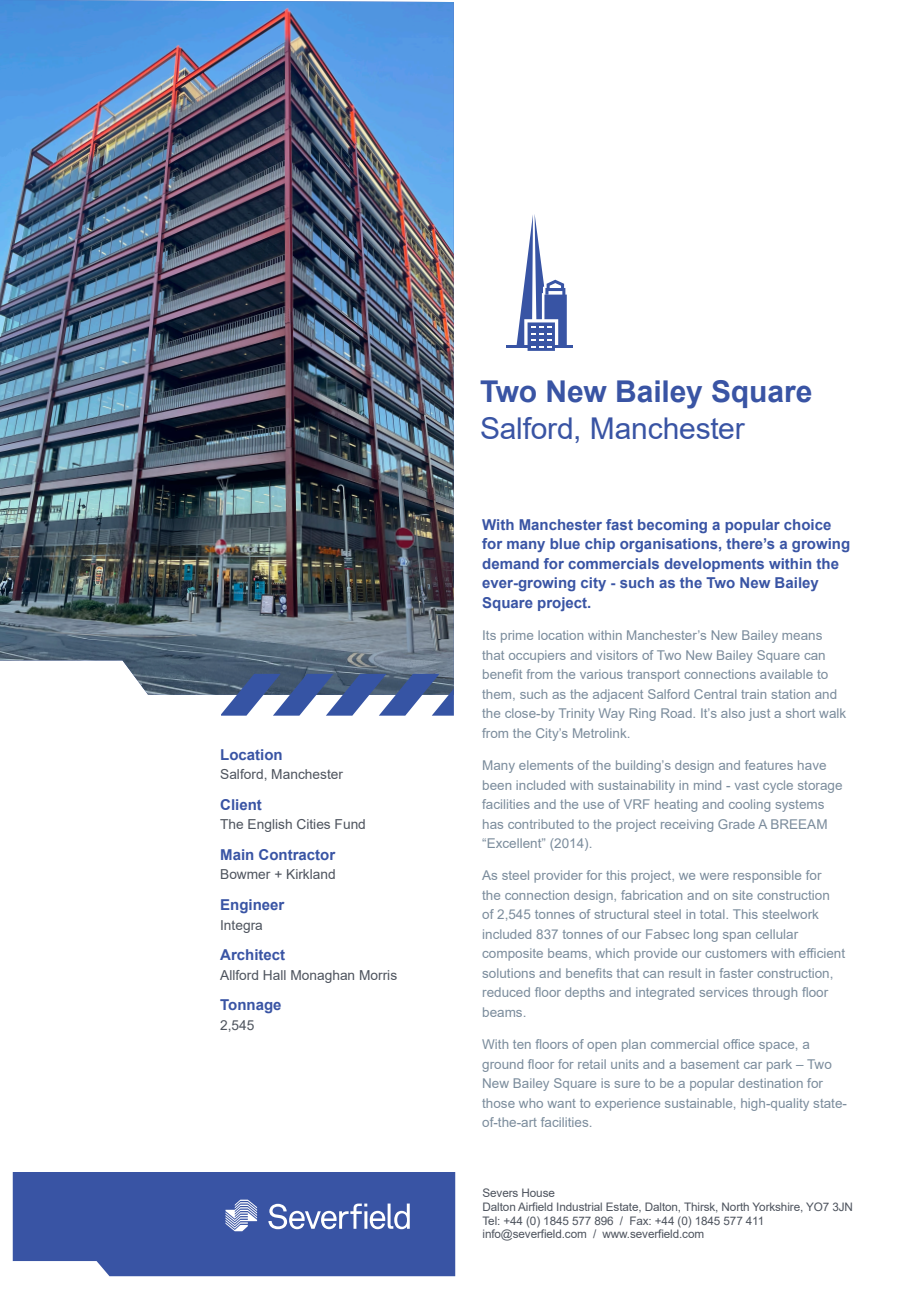
<style>
.page{position:relative;width:919px;height:1289px;background:#fff}
.page>*{position:absolute;margin:0;border:0;box-sizing:border-box;transform-origin:0 0}
.t1{font:700 30px "Arial";letter-spacing:-.005em;color:#3954a4}
.t2{font:30px "Arial";letter-spacing:-.01em;color:#3954a4}
.t3{font:700 15px/19.5px "Arial";color:#3954a4}
.t4{font:13.8px "Arial";color:#4e545e}
.t5{font:13.5px/19.5px "Arial";color:#7b8c9c}
.t6{font:11.7px/13.6px "Arial";letter-spacing:-.01em;color:#4e545e}
</style>
<div class="page">
<img style="left:0;top:0;width:454px;height:694px">
<svg style="left:13px;top:1172px;width:442px;height:104px;background:#465faa"></svg>
<svg style="left:221px;top:674px;width:233px;height:41px"></svg>
<hr style="left:506px;top:345px;width:67px;height:3px;background:#3854a4">
<svg style="left:516px;top:214px;width:50px;height:137px"></svg>
<p class="t3" style="left:220px;top:744px;width:64px">Location</p>
<p class="t4" style="left:220px;top:764px;width:124px">Salford, Manchester</p>
<p class="t3" style="left:220px;top:795px;width:43px">Client</p>
<p class="t4" style="left:220px;top:815px;width:147px">The English Cities Fund</p>
<p class="t3" style="left:220px;top:845px;width:117px">Main Contractor</p>
<p class="t4" style="left:220px;top:865px;width:117px">Bowmer + Kirkland</p>
<p class="t3" style="left:220px;top:895px;width:66px">Engineer</p>
<p class="t4" style="left:220px;top:915px;width:44px">Integra</p>
<p class="t3" style="left:220px;top:945px;width:67px">Architect</p>
<p class="t4" style="left:220px;top:965px;width:178px">Allford Hall Monaghan Morris</p>
<p class="t3" style="left:220px;top:995px;width:63px">Tonnage</p>
<p class="t4" style="left:220px;top:1015px;width:36px">2,545</p>
<p class="t1" style="left:480px;top:370px;width:334px">Two New Bailey Square</p>
<p class="t2" style="left:480px;top:407px;width:266px">Salford, Manchester</p>
<p class="t3" style="left:482px;top:515px;width:369px">With Manchester fast becoming a popular choice for many blue chip organisations, there’s a growing demand for commercials developments within the ever-growing city - such as the Two New Bailey Square project.</p>
<p class="t5" style="left:482px;top:625px;width:365px">Its prime location within Manchester’s New Bailey means that occupiers and visitors of Two New Bailey Square can benefit from the various transport connections available to them, such as the adjacent Salford Central train station and the close-by Trinity Way Ring Road. It’s also just a short walk from the City’s Metrolink.</p>
<p class="t5" style="left:482px;top:755px;width:362px">Many elements of the building’s design and features have been included with sustainability in mind - vast cycle storage facilities and the use of VRF heating and cooling systems has contributed to the project receiving Grade A BREEAM “Excellent” (2014).</p>
<p class="t5" style="left:482px;top:865px;width:364px">As steel provider for this project, we were responsible for<br>the connection design, fabrication and on site construction<br>of 2,545 tonnes of structural steel in total. This steelwork included 837 tonnes of our Fabsec long span cellular composite beams, which provide our customers with efficient solutions and benefits that can result in faster construction, reduced floor depths and integrated services through floor beams.</p>
<p class="t5" style="left:482px;top:1034px;width:366px">With ten floors of open plan commercial office space, a ground floor for retail units and a basement car park – Two New Bailey Square is sure to be a popular destination for those who want to experience sustainable, high-quality state&shy;of-the-art facilities.</p>
<p class="t6" style="left:482px;top:1186px;width:372px">Severs House<br>Dalton Airfield Industrial Estate, Dalton, Thirsk, North Yorkshire, YO7 3JN Tel: +44 (0) 1845 577 896 / Fax: +44 (0) 1845 577 411 info@severfield.com / www.severfield.com</p>
</div>
